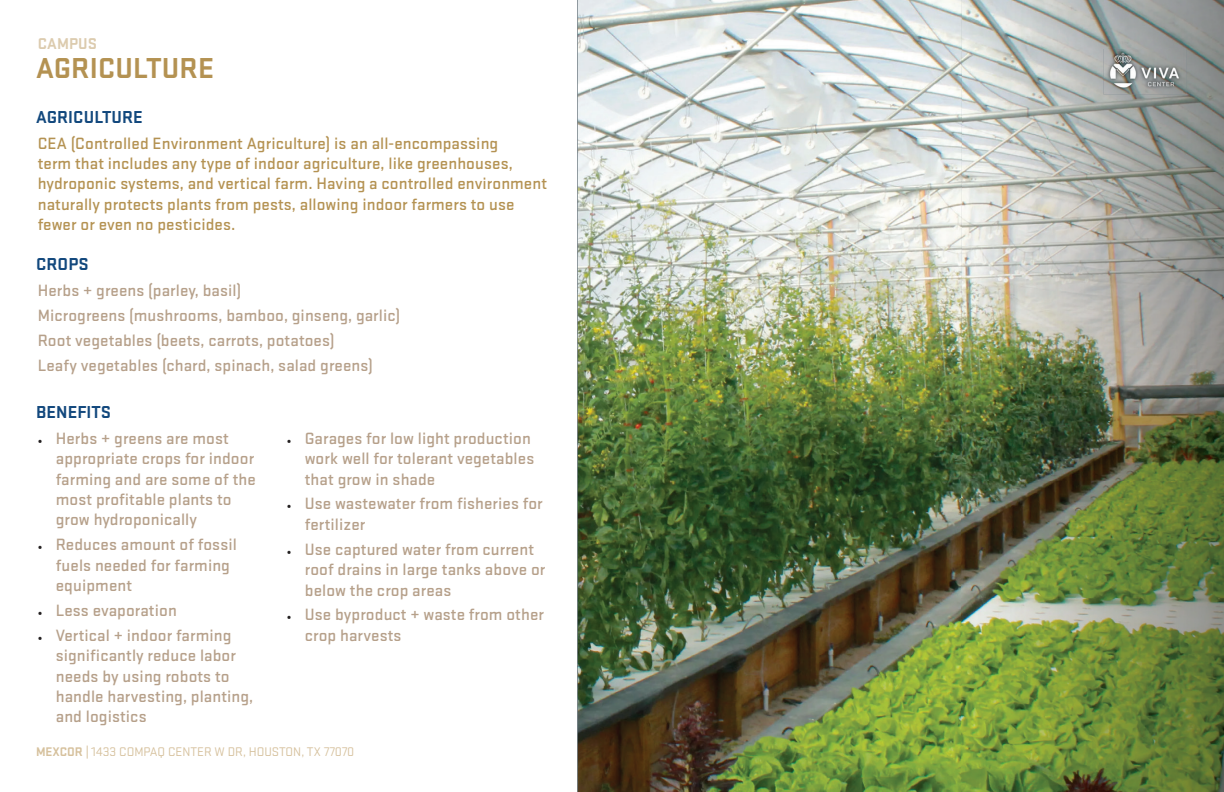
<style>
.page{position:relative;width:1224px;height:792px;background:#fff}
.page>*{position:absolute;margin:0;border:0;box-sizing:border-box;transform-origin:0 0}
.t1{font:700 30px "Stratum 1";letter-spacing:.005em;color:#b49252}
.t2{font:700 18px "Stratum 1";letter-spacing:.005em;color:#12487d}
.t3{font:500 17px/20.4px "Stratum 1";letter-spacing:.005em;color:#b6a08a}
.t4{font:500 17px/20.4px "Stratum 1";letter-spacing:.005em;color:#b49252}
.t5{font:700 16.3px "Stratum 1";letter-spacing:.005em;color:#dccbae}
.t6{font:13px "Stratum 1";color:#d6c19d}
.s1{font-family:"Minion Pro";font-weight:400;font-size:12px;color:#231f20}
.s2{font-weight:700}
</style>
<div class="page">
<img style="left:578px;top:0;width:384px;height:792px">
<img style="left:962px;top:0;width:262px;height:792px">
<img style="left:1103px;top:49px;width:83px;height:45px">
<p class="t5" style="left:38px;top:32px;width:61px">CAMPUS</p>
<h1 class="t1" style="left:36px;top:47px;width:180px">AGRICULTURE</h1>
<p class="t2" style="left:36px;top:104px;width:108px">AGRICULTURE</p>
<p class="t4" style="left:38px;top:132px;width:511px">CEA (Controlled Environment Agriculture) is an all-encompassing<br>term that includes any type of indoor agriculture, like greenhouses, hydroponic systems, and vertical farm. Having a controlled environment naturally protects plants from pests, allowing indoor farmers to use fewer or even no pesticides.</p>
<p class="t2" style="left:36px;top:252px;width:54px">CROPS</p>
<p class="t3" style="left:38px;top:277px;width:364px;line-height:24.9px">Herbs + greens (parley, basil)<br>Microgreens (mushrooms, bamboo, ginseng, garlic)<br>Root vegetables (beets, carrots, potatoes)<br>Leafy vegetables (chard, spinach, salad greens)</p>
<p class="t2" style="left:36px;top:399px;width:77px">BENEFITS</p>
<p class="t3" style="left:56px;top:427px;width:202px;text-indent:-18px"><span class="s1">•</span> Herbs + greens are most appropriate crops for indoor farming and are some of the most profitable plants to grow hydroponically</p>
<p class="t3" style="left:56px;top:534px;width:183px;text-indent:-18px"><span class="s1">•</span> Reduces amount of fossil fuels needed for farming equipment</p>
<p class="t3" style="left:38px;top:599px;width:141px"><span class="s1">•</span> Less evaporation</p>
<p class="t3" style="left:56px;top:624px;width:199px;text-indent:-18px"><span class="s1">•</span> Vertical + indoor farming significantly reduce labor needs by using robots to handle harvesting, planting, and logistics</p>
<p class="t3" style="left:305px;top:427px;width:231px;text-indent:-18px"><span class="s1">•</span> Garages for low light production work well for tolerant vegetables that grow in shade</p>
<p class="t3" style="left:305px;top:493px;width:239px;text-indent:-18px"><span class="s1">•</span> Use wastewater from fisheries for fertilizer</p>
<p class="t3" style="left:305px;top:538px;width:242px;text-indent:-18px"><span class="s1">•</span> Use captured water from current roof drains in large tanks above or below the crop areas</p>
<p class="t3" style="left:305px;top:604px;width:241px;text-indent:-18px"><span class="s1">•</span> Use byproduct + waste from other crop harvests</p>
<p class="t6" style="left:36px;top:743px;width:320px"><span class="s2">MEXCOR |</span> 1433 COMPAQ CENTER W DR, HOUSTON, TX 77070</p>
</div>
